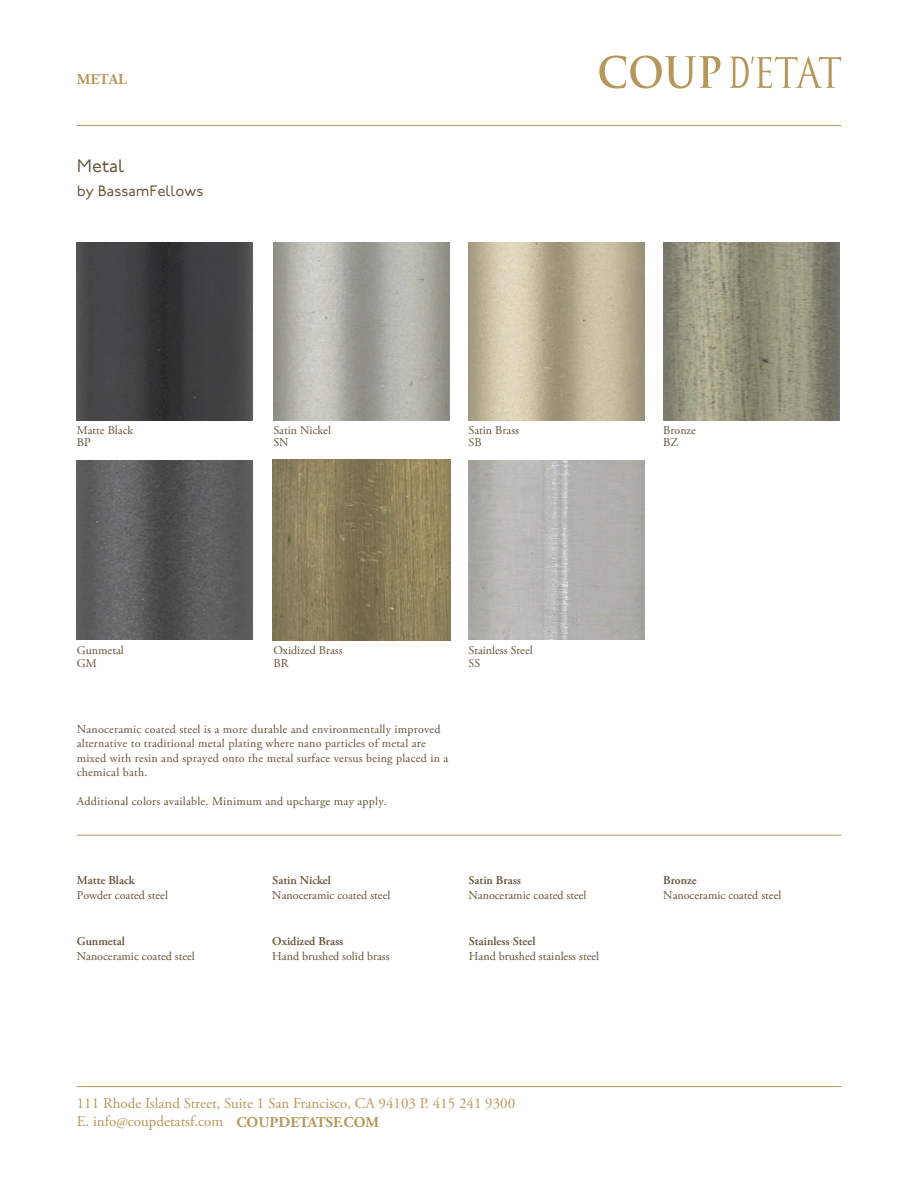
<style>
.page{position:relative;width:918px;height:1188px;background:#fff}
.page>*{position:absolute;margin:0;border:0;box-sizing:border-box;transform-origin:0 0}
.t1{font:18px "P22 Underground";color:#615336}
.t2{font:15px/18.1px "Adobe Garamond Pro";color:#b69759}
.t3{font:15px "P22 Underground";color:#615336}
.t4{font:700 15px "Adobe Garamond Pro";color:#b69759}
.t5{font:12px/14.4px "Adobe Garamond Pro";letter-spacing:.02em;color:#615336}
.t6{font:12px/12.8px "Adobe Garamond Pro";color:#615336}
.t7{font:600 12px "Adobe Garamond Pro";color:#615336}
.s1{font-weight:700}
</style>
<div class="page">
<svg style="left:599px;top:56px;width:122px;height:33px"></svg>
<svg style="left:730px;top:56px;width:111px;height:32px"></svg>
<hr style="left:77px;top:1086px;width:764px;height:1px;background:#b69759">
<hr style="left:77px;top:125px;width:764px;height:1px;background:#b69759">
<hr style="left:77px;top:835px;width:764px;height:1px;background:#b69759">
<img style="left:273px;top:242px;width:176px;height:179px">
<img style="left:663px;top:242px;width:176px;height:179px">
<img style="left:469px;top:461px;width:176px;height:178px">
<img style="left:468px;top:242px;width:177px;height:179px">
<img style="left:272px;top:460px;width:178px;height:180px">
<img style="left:77px;top:461px;width:176px;height:178px">
<img style="left:77px;top:242px;width:176px;height:179px">
<p class="t4" style="left:77px;top:71px;width:52px">METAL</p>
<h1 class="t1" style="left:77px;top:156px;width:49px">Metal</h1>
<p class="t3" style="left:77px;top:183px;width:128px">by BassamFellows</p>
<p class="t6" style="left:77px;top:424px;width:58px">Matte Black<br>BP</p>
<p class="t6" style="left:273px;top:424px;width:59px">Satin Nickel<br>SN</p>
<p class="t6" style="left:663px;top:424px;width:34px">Bronze<br>BZ</p>
<p class="t6" style="left:468px;top:424px;width:52px">Satin Brass<br>SB</p>
<p class="t6" style="left:77px;top:644px;width:49px">Gunmetal<br>GM</p>
<p class="t6" style="left:273px;top:644px;width:71px">Oxidized Brass<br>BR</p>
<p class="t6" style="left:468px;top:644px;width:66px">Stainless Steel<br>SS</p>
<p class="t5" style="left:77px;top:722px;width:373px">Nanoceramic coated steel is a more durable and environmentally improved alternative to traditional metal plating where nano particles of metal are mixed with resin and sprayed onto the metal surface versus being placed in a chemical bath.</p>
<p class="t5" style="left:77px;top:794px;width:312px">Additional colors available. Minimum and upcharge may apply.</p>
<p class="t7" style="left:77px;top:874px;width:59px">Matte Black</p>
<p class="t6" style="left:77px;top:890px;width:93px">Powder coated steel</p>
<p class="t7" style="left:77px;top:934px;width:50px">Gunmetal</p>
<p class="t6" style="left:77px;top:950px;width:120px">Nanoceramic coated steel</p>
<p class="t7" style="left:272px;top:874px;width:60px">Satin Nickel</p>
<p class="t6" style="left:272px;top:890px;width:120px">Nanoceramic coated steel</p>
<p class="t7" style="left:272px;top:934px;width:73px">Oxidized Brass</p>
<p class="t6" style="left:272px;top:950px;width:119px">Hand brushed solid brass</p>
<p class="t7" style="left:468px;top:874px;width:54px">Satin Brass</p>
<p class="t6" style="left:468px;top:890px;width:120px">Nanoceramic coated steel</p>
<p class="t7" style="left:469px;top:934px;width:68px">Stainless Steel</p>
<p class="t6" style="left:469px;top:950px;width:132px">Hand brushed stainless steel</p>
<p class="t2" style="left:77px;top:1095px;width:440px">111 Rhode Island Street, Suite 1 San Francisco, CA 94103 P. 415 241 9300<br>E. info@coupdetatsf.com <span class="s1">COUPDETATSF.COM</span></p>
<p class="t7" style="left:663px;top:874px;width:35px">Bronze</p>
<p class="t6" style="left:663px;top:890px;width:120px">Nanoceramic coated steel</p>
</div>
